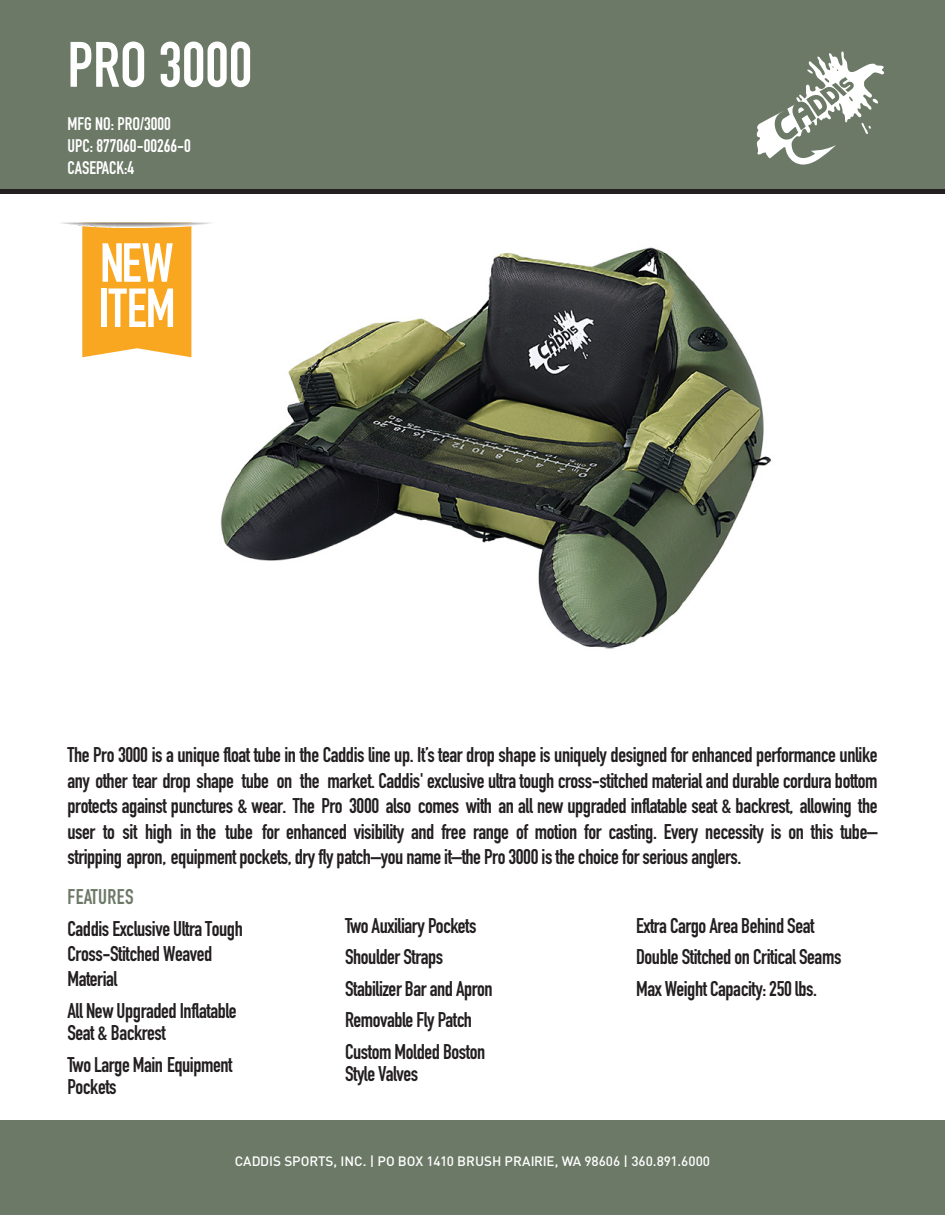
<style>
.page{position:relative;width:945px;height:1215px;background:#fff}
.page>*{position:absolute;margin:0;border:0;box-sizing:border-box;transform-origin:0 0}
.t1{font:700 63px "DIN Condensed";color:#fff}
.t2{font:700 54.15px/45.3px "DIN Condensed";letter-spacing:-.01em;color:#fff}
.t3{font:700 21px/31.5px "DIN Condensed";letter-spacing:-.02em;color:#231f20}
.t4{font:700 21px "DIN Condensed";letter-spacing:.02em;color:#6c7966}
.t5{font:700 18px/21.6px "DIN Condensed";color:#fff}
.t6{font:500 13.5px "DIN";color:#fff}
</style>
<div class="page">
<div style="left:0;top:0;width:945px;height:189px;background:#6c7966"></div>
<div style="left:0;top:189px;width:945px;height:5px;background:#231f20"></div>
<div style="left:0;top:1120px;width:945px;height:95px;background:#6c7966"></div>
<svg style="left:756px;top:51px;width:128px;height:114px"></svg>
<svg style="left:61px;top:223px;width:150px;height:134px"></svg>
<img style="left:220px;top:247px;width:551px;height:402px">
<h1 class="t1" style="left:68px;top:22px;width:186px">PRO 3000</h1>
<p class="t5" style="left:68px;top:113px;width:125px">MFG NO: PRO/3000<br>UPC: 877060-00266-0<br>CASEPACK: 4</p>
<h2 class="t2" style="left:98px;top:240px;width:79px">NEW<br>ITEM</h2>
<p class="t3" style="left:67px;top:742px;width:812px;line-height:25.5px;text-align:justify">The Pro 3000 is a unique float tube in the Caddis line up. It’s tear drop shape is uniquely designed for enhanced performance unlike any other tear drop shape tube on the market. Caddis' exclusive ultra tough cross-stitched material and durable cordura bottom protects against punctures &amp; wear. The Pro 3000 also comes with an all new upgraded inflatable seat &amp; backrest, allowing the user to sit high in the tube for enhanced visibility and free range of motion for casting. Every necessity is on this tube– stripping apron, equipment pockets, dry fly patch–you name it–the Pro 3000 is the choice for serious anglers.</p>
<p class="t4" style="left:68px;top:883px;width:68px">FEATURES</p>
<p class="t3" style="left:68px;top:916px;width:177px;line-height:25.2px">Caddis Exclusive Ultra Tough<br>Cross-Stitched Weaved<br>Material</p>
<p class="t3" style="left:68px;top:999px;width:171px;line-height:22.5px">All New Upgraded Inflatable<br>Seat &amp; Backrest</p>
<p class="t3" style="left:67px;top:1053px;width:167px;line-height:22.5px">Two Large Main Equipment<br>Pockets</p>
<p class="t3" style="left:636px;top:910px;width:207px">Extra Cargo Area Behind Seat<br>Double Stitched on Critical Seams<br>Max Weight Capacity: 250 lbs.</p>
<p class="t3" style="left:345px;top:910px;width:149px">Two Auxiliary Pockets<br>Shoulder Straps<br>Stabilizer Bar and Apron<br>Removable Fly Patch<br>Custom Molded Boston</p>
<p class="t3" style="left:345px;top:1058px;width:75px">Style Valves</p>
<p class="t6" style="left:235px;top:1153px;width:477px">CADDIS SPORTS, INC. | PO BOX 1410 BRUSH PRAIRIE, WA 98606 | 360.891.6000</p>
</div>
